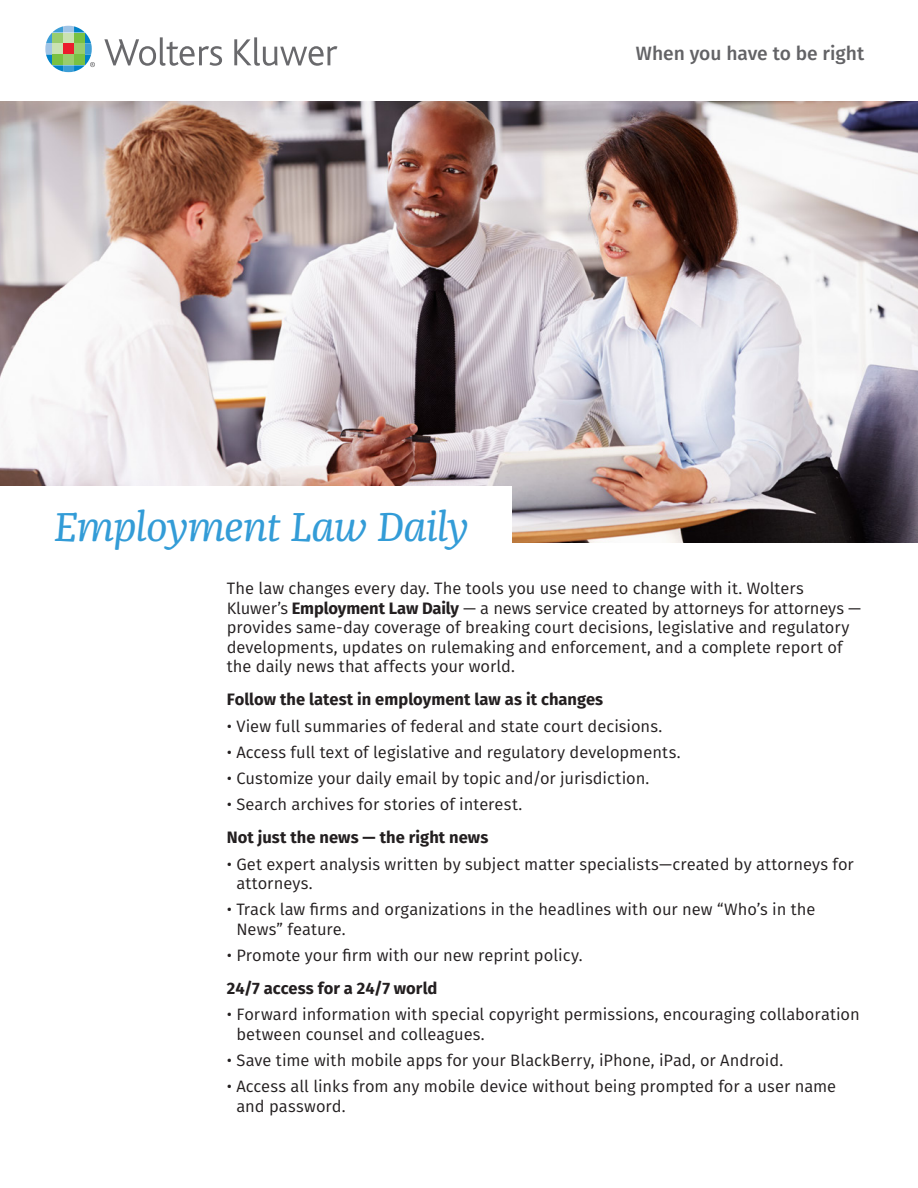
<style>
.page{position:relative;width:918px;height:1188px;background:#fff}
.page>*{position:absolute;margin:0;border:0;box-sizing:border-box;transform-origin:0 0}
.t1{font:italic 42px "Franziska Pro";letter-spacing:-.015em;color:#339cd7}
.t2{font:500 19.2px "Fira Sans";color:#636366}
.t3{font:16.5px/19.5px "Fira Sans";color:#231f20}
.t4{font:700 16.5px "Fira Sans";letter-spacing:.005em;color:#231f20}
.s1{font-weight:700}
</style>
<div class="page">
<img style="left:0;top:102px;width:918px;height:440px">
<div style="left:0;top:487px;width:511px;height:100px;background:#fff"></div>
<svg style="left:104px;top:37px;width:118px;height:29px"></svg>
<svg style="left:234px;top:37px;width:104px;height:29px"></svg>
<svg style="left:45px;top:26px;width:50px;height:46px"></svg>
<p class="t2" style="left:636px;top:38px;width:230px">When you have to be right</p>
<p class="t1" style="left:54px;top:501px;width:416px">Employment Law Daily</p>
<p class="t3" style="left:227px;top:579px;width:636px">The law changes every day. The tools you use need to change with it. Wolters Kluwer’s <span class="s1">Employment Law Daily</span> — a news service created by attorneys for attorneys — provides same-day coverage of breaking court decisions, legislative and regulatory developments, updates on rulemaking and enforcement, and a complete report of the daily news that affects your world.</p>
<p class="t4" style="left:227px;top:686px;width:378px">Follow the latest in employment law as it changes</p>
<p class="t3" style="left:227px;top:716px;width:437px">• View full summaries of federal and state court decisions.</p>
<p class="t3" style="left:227px;top:742px;width:455px">• Access full text of legislative and regulatory developments.</p>
<p class="t3" style="left:227px;top:768px;width:424px">• Customize your daily email by topic and/or jurisdiction.</p>
<p class="t3" style="left:227px;top:795px;width:297px">• Search archives for stories of interest.</p>
<p class="t4" style="left:227px;top:824px;width:263px">Not just the news — the right news</p>
<p class="t3" style="left:236px;top:854px;width:619px;text-indent:-10px">• Get expert analysis written by subject matter specialists—created by attorneys for attorneys.</p>
<p class="t3" style="left:236px;top:900px;width:581px;text-indent:-10px">• Track law firms and organizations in the headlines with our new “Who’s in the<br>News” feature.</p>
<p class="t3" style="left:227px;top:945px;width:357px">• Promote your firm with our new reprint policy.</p>
<p class="t4" style="left:227px;top:975px;width:212px">24/7 access for a 24/7 world</p>
<p class="t3" style="left:236px;top:1005px;width:625px;text-indent:-10px">• Forward information with special copyright permissions, encouraging collaboration between counsel and colleagues.</p>
<p class="t3" style="left:227px;top:1050px;width:558px">• Save time with mobile apps for your BlackBerry, iPhone, iPad, or Android.</p>
<p class="t3" style="left:236px;top:1077px;width:601px;text-indent:-10px">• Access all links from any mobile device without being prompted for a user name and password.</p>
</div>
